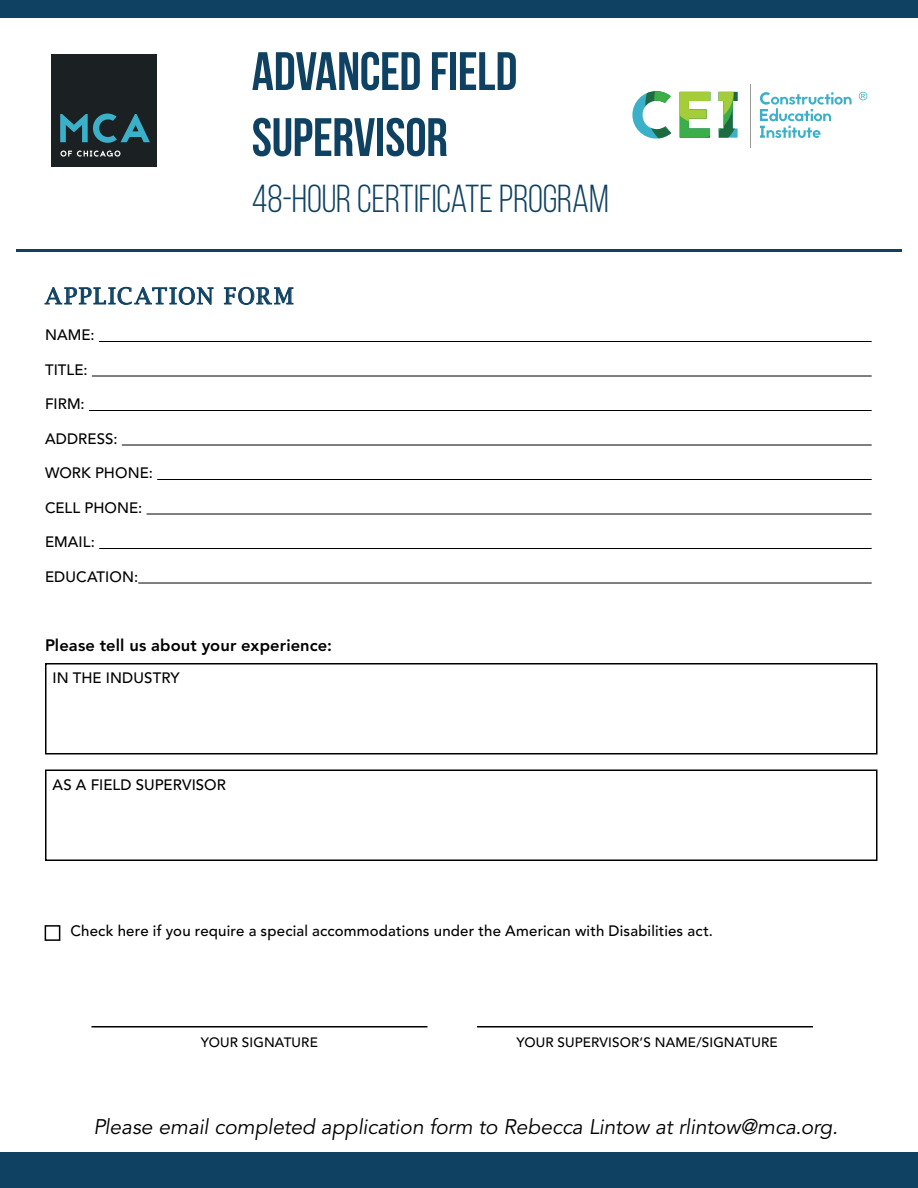
<style>
.page{position:relative;width:918px;height:1188px;background:#fff}
.page>*{position:absolute;margin:0;border:0;box-sizing:border-box;transform-origin:0 0}
.t1{font:700 54px/66px "Bebas Neue";letter-spacing:-.005em;color:#0f4262}
.t2{font:39px "Bebas Neue";letter-spacing:-.005em;color:#0f4262}
.t3{font:22.5px "Lucida Bright";letter-spacing:.075em;color:#0f4262}
.t4{font:italic 21px "Avenir LT Std";letter-spacing:-.005em;color:#000}
.t5{font:800 16.5px "Avenir LT Std";letter-spacing:.005em;color:#000}
.t6{font:500 15px "Avenir LT Std";letter-spacing:.005em;color:#000}
.t7{font:500 13.5px "Avenir LT Std";letter-spacing:.01em;color:#000}
</style>
<div class="page">
<svg style="left:859px;top:92px;width:8px;height:8px"></svg>
<svg style="left:632px;top:91px;width:106px;height:48px"></svg>
<svg style="left:760px;top:92px;width:92px;height:46px"></svg>
<hr style="left:750px;top:84px;width:1px;height:64px;background:#999998">
<div style="left:51px;top:54px;width:105px;height:113px;background:#1b2122"></div>
<svg style="left:60px;top:114px;width:90px;height:29px"></svg>
<svg style="left:60px;top:151px;width:60px;height:6px"></svg>
<div style="left:0;top:0;width:918px;height:18px;background:#0f4262"></div>
<hr style="left:99px;top:341px;width:773px;height:1px;background:#000">
<hr style="left:92px;top:376px;width:780px;height:1px;background:#000">
<hr style="left:89px;top:410px;width:783px;height:1px;background:#000">
<hr style="left:122px;top:445px;width:750px;height:1px;background:#000">
<hr style="left:157px;top:479px;width:715px;height:1px;background:#000">
<hr style="left:147px;top:514px;width:725px;height:1px;background:#000">
<hr style="left:99px;top:548px;width:773px;height:1px;background:#000">
<hr style="left:138px;top:583px;width:734px;height:1px;background:#000">
<svg style="left:44px;top:287px;width:170px;height:18px"></svg>
<svg style="left:224px;top:286px;width:70px;height:19px"></svg>
<div style="left:45px;top:663px;width:833px;height:91px;border:2px solid #000"></div>
<div style="left:45px;top:770px;width:833px;height:91px;border:2px solid #000"></div>
<div style="left:45px;top:925px;width:15px;height:16px;border:2px solid #000"></div>
<div style="left:0;top:1153px;width:918px;height:35px;background:#0f4262"></div>
<hr style="left:92px;top:1026px;width:336px;height:2px;background:#000">
<hr style="left:477px;top:1026px;width:336px;height:2px;background:#000">
<hr style="left:16px;top:249px;width:886px;height:2px;background:#0f4262">
<h1 class="t1" style="left:252px;top:38px;width:267px">ADVANCED FIELD<br>SUPERVISOR</h1>
<h2 class="t2" style="left:252px;top:177px;width:359px">48-HOUR CERTIFICATE PROGRAM</h2>
<h3 class="t3" style="left:45px;top:282px;width:250px">APPLICATION FORM</h3>
<p class="t6" style="left:45px;top:326px;width:51px">NAME:</p>
<p class="t6" style="left:45px;top:361px;width:44px">TITLE:</p>
<p class="t6" style="left:45px;top:395px;width:41px">FIRM:</p>
<p class="t6" style="left:45px;top:430px;width:74px">ADDRESS:</p>
<p class="t6" style="left:45px;top:464px;width:110px">WORK PHONE:</p>
<p class="t6" style="left:45px;top:499px;width:99px">CELL PHONE:</p>
<p class="t6" style="left:45px;top:533px;width:52px">EMAIL:</p>
<p class="t6" style="left:45px;top:568px;width:95px">EDUCATION:</p>
<p class="t5" style="left:45px;top:636px;width:288px">Please tell us about your experience:</p>
<p class="t6" style="left:52px;top:669px;width:129px">IN THE INDUSTRY</p>
<p class="t6" style="left:52px;top:776px;width:175px">AS A FIELD SUPERVISOR</p>
<p class="t6" style="left:70px;top:923px;width:644px">Check here if you require a special accommodations under the American with Disabilities act.</p>
<p class="t7" style="left:201px;top:1034px;width:119px">YOUR SIGNATURE</p>
<p class="t7" style="left:517px;top:1034px;width:263px">YOUR SUPERVISOR’S NAME/SIGNATURE</p>
<h3 class="t4" style="left:93px;top:1115px;width:746px">Please email completed application form to Rebecca Lintow at rlintow@mca.org.</h3>
</div>
